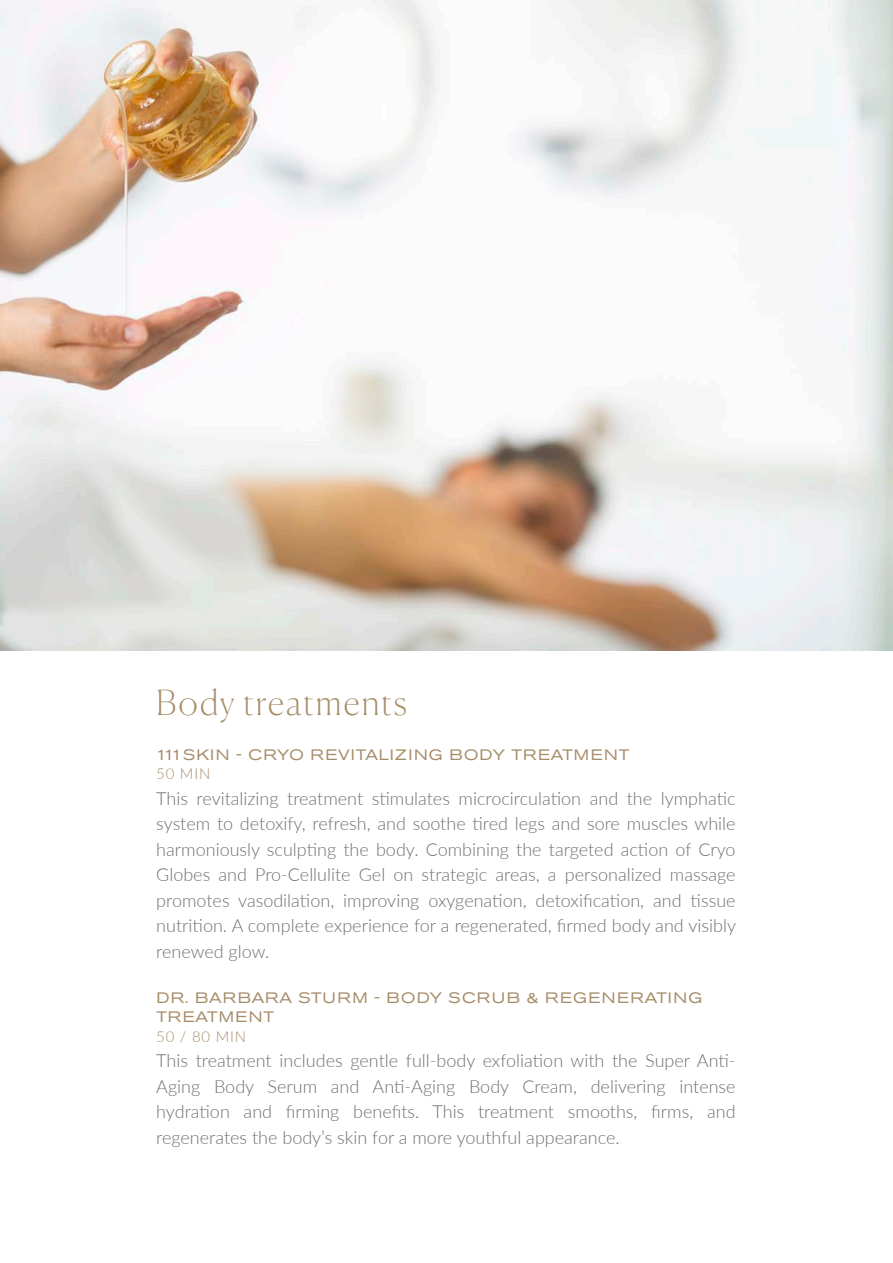
<style>
.page{position:relative;width:893px;height:1263px;background:#fff}
.page>*{position:absolute;margin:0;border:0;box-sizing:border-box;transform-origin:0 0}
.Style_de_paragraphe_2{font:100 34.5px "Canela";letter-spacing:.05em;color:#a68c68}
.Style_de_paragraphe_1{font:300 18px/25.5px "Lato";color:#6f7073;text-align:justify}
.Style_de_paragraphe_3{font:expanded 15px/19.5px "Akzidenz Grotesk Pro";letter-spacing:.08em;color:#a68c68}
.Style_de_paragraphe_1-2{font:expanded 15px "Akzidenz Grotesk Pro";letter-spacing:.06em;color:#a68c68}
.Style_de_paragraphe_3-2{font:300 15px "Lato";letter-spacing:.05em;color:#a68c68}
.Style_de_paragraphe_1-3{font:300 15px "Lato";color:#a68c68}
</style>
<div class="page">
<img style="left:0;top:0;width:893px;height:651px">
<p class="Style_de_paragraphe_2" style="left:156px;top:675px;width:252px">Body treatments</p>
<p class="Style_de_paragraphe_1-2" style="left:156px;top:745px;width:475px">111SKIN - CRYO REVITALIZING BODY TREATMENT</p>
<p class="Style_de_paragraphe_1-3" style="left:156px;top:763px;width:56px">50 MIN</p>
<p class="Style_de_paragraphe_1" style="left:156px;top:785px;width:581px">This revitalizing treatment stimulates microcirculation and the lymphatic system to detoxify, refresh, and soothe tired legs and sore muscles while harmoniously sculpting the body. Combining the targeted action of Cryo Globes and Pro-Cellulite Gel on strategic areas, a personalized massage promotes vasodilation, improving oxygenation, detoxification, and tissue nutrition. A complete experience for a regenerated, firmed body and visibly renewed glow.</p>
<p class="Style_de_paragraphe_3" style="left:156px;top:987px;width:547px">DR. BARBARA STURM - BODY SCRUB &amp; REGENERATING<br>TREATMENT</p>
<p class="Style_de_paragraphe_3-2" style="left:156px;top:1026px;width:91px">50 / 80 MIN</p>
<p class="Style_de_paragraphe_1" style="left:156px;top:1047px;width:581px">This treatment includes gentle full-body exfoliation with the Super Anti-Aging Body Serum and Anti-Aging Body Cream, delivering intense hydration and firming benefits. This treatment smooths, firms, and regenerates the body’s skin for a more youthful appearance.</p>
</div>
